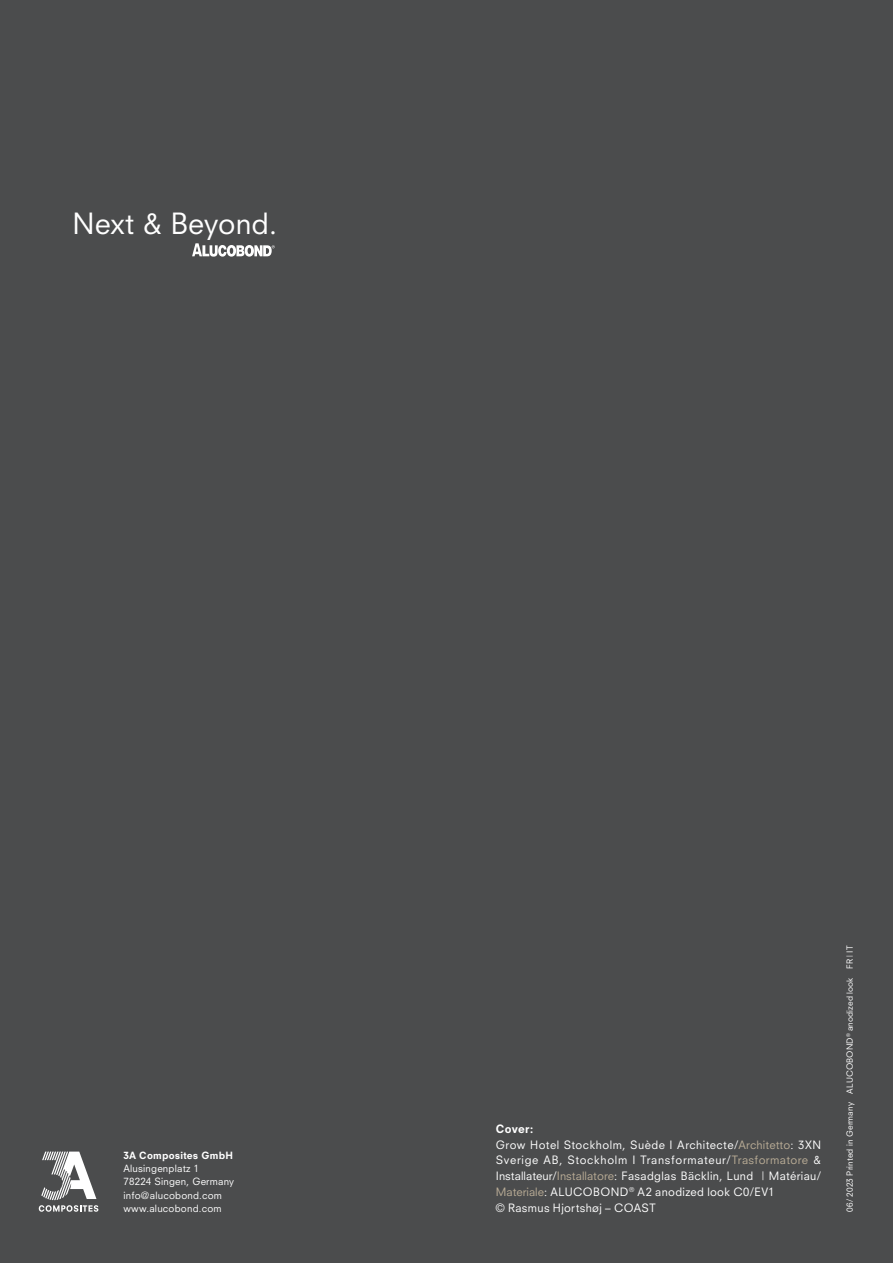
<style>
.page{position:relative;width:893px;height:1263px;background:#4b4c4d}
.page>*{position:absolute;margin:0;border:0;box-sizing:border-box;transform-origin:0 0}
.t1{font:28.5px "Neuzeit SLT Std";color:#fff}
.t2{font:11.25px/15.8px "Neuzeit SLT Std";letter-spacing:.04em;color:#fff}
.t3{font:9.75px/13.2px "Neuzeit SLT Std";letter-spacing:.02em;color:#fff}
.t4{font:800 9.75px "Neuzeit SLT Std";letter-spacing:.02em;color:#fff}
.t5{font:8.25px "Neuzeit SLT Std";letter-spacing:.01em;color:#fff}
.s1{font-weight:800}
.s2{font-family:"Neuzeit S"}
.s3{font-family:"Neuzeit S";color:#b8ab95}
</style>
<div class="page">
<svg style="left:39px;top:1151px;width:59px;height:61px"></svg>
<svg style="left:192px;top:243px;width:83px;height:14px"></svg>
<h1 class="t1" style="left:73px;top:206px;width:206px">Next &amp; Beyond.</h1>
<p class="t4" style="left:123px;top:1149px;width:111px">3A Composites GmbH</p>
<p class="t3" style="left:123px;top:1162px;width:112px">Alusingenplatz 1<br>78224 Singen, Germany info@alucobond.com www.alucobond.com</p>
<p class="t2" style="left:496px;top:1121px;width:327px"><span class="s1">Cover:<br></span>Grow Hotel Stockholm, Suède I Architecte<span class="s2">/</span><span class="s3">Architetto</span>: 3XN Sverige AB, Stockholm I Transformateur/<span class="s3">Trasformatore</span> &amp; <span class="s2">Installateur/</span><span class="s3">Installatore</span>: Fasadglas Bäcklin, Lund | Matériau<span class="s2">/ </span><span class="s3">Materiale</span>: ALUCOBOND<sup>®</sup> A2 anodized look C0/EV1<br>© Rasmus Hjortshøj – COAST</p>
<p class="t5" style="left:845px;top:1212px;width:268px;rotate:-90deg">06 / 2023 Printed in Germany ALUCOBOND<sup>®</sup> anodized look FR | IT</p>
</div>
